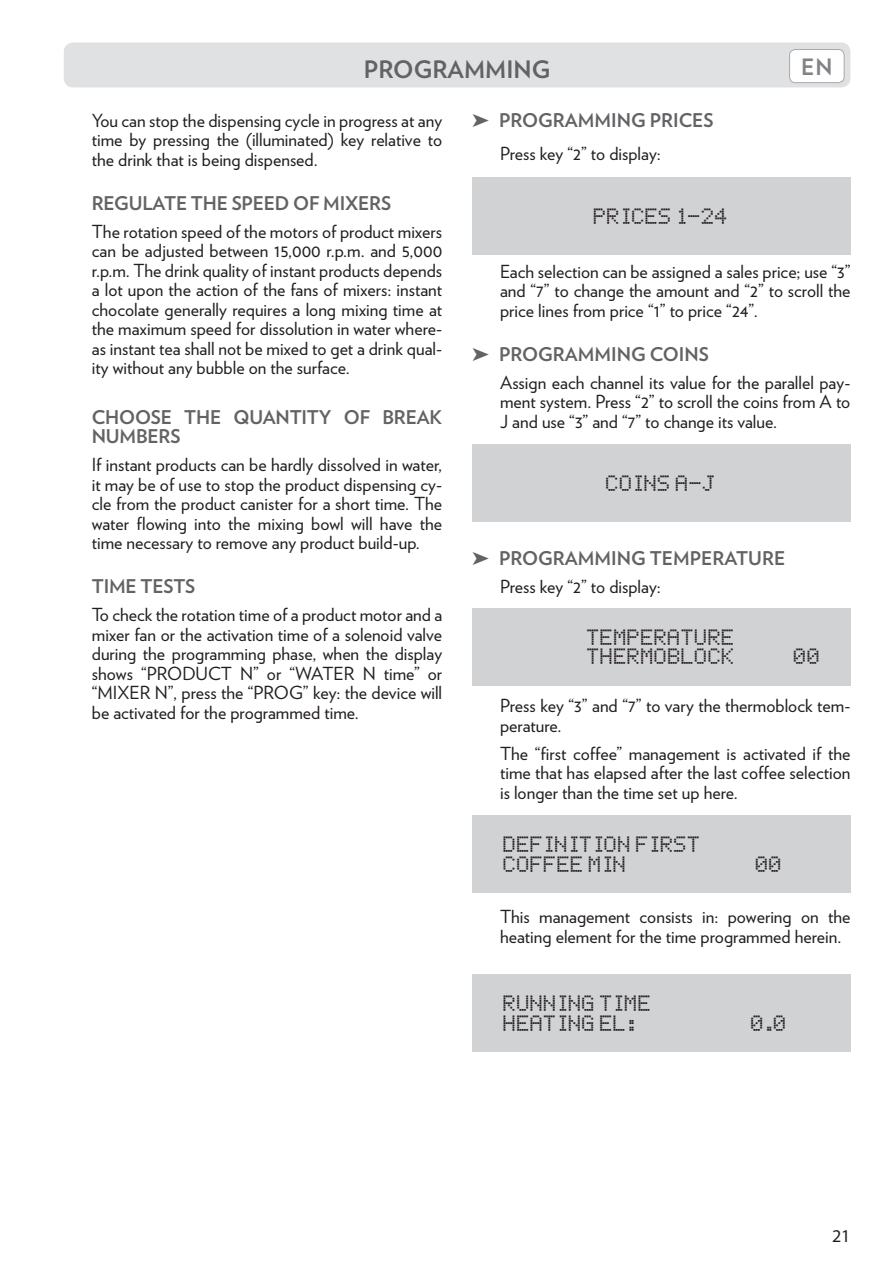
<style>
.page{position:relative;width:893px;height:1263px;background:#fff}
.page>*{position:absolute;margin:0;border:0;box-sizing:border-box;transform-origin:0 0}
.t1{font:700 24px "Verlag";color:#636366}
.t2{font:700 22.5px "Verlag";color:#808285}
.t3{font:700 18.9px/19.5px "Verlag";letter-spacing:-.01em;color:#636366}
.t4{font:18px/19.5px "Verlag";color:#231f20;text-align:justify}
.t5{font:18px/19.5px "Texas Instruments TI 84 series PIXELLATED";color:#231f20}
.t6{font:18px "Myriad Pro";color:#231f20}
</style>
<div class="page">
<div style="left:64px;top:43px;width:786px;height:44px;background:#e0e1e3;border-radius:9px"></div>
<div style="left:790px;top:50px;width:54px;height:33px;background:#fff;border-radius:6px"></div>
<div style="left:789px;top:49px;width:55px;height:34px;border:1px solid #a8a9ad;border-radius:6px"></div>
<div style="left:472px;top:178px;width:378px;height:77px;background:#d1d2d4"></div>
<div style="left:472px;top:444px;width:378px;height:77px;background:#d1d2d4"></div>
<div style="left:472px;top:608px;width:378px;height:77px;background:#d1d2d4"></div>
<div style="left:472px;top:815px;width:378px;height:77px;background:#d1d2d4"></div>
<div style="left:472px;top:974px;width:378px;height:77px;background:#d1d2d4"></div>
<h1 class="t1" style="left:364px;top:51px;width:188px">PROGRAMMING</h1>
<p class="t2" style="left:801px;top:49px;width:33px">EN</p>
<p class="t4" style="left:92px;top:110px;width:352px">You can stop the dispensing cycle in progress at any time by pressing the (illuminated) key relative to the drink that is being dispensed.</p>
<p class="t3" style="left:92px;top:192px;width:301px">REGULATE THE SPEED OF MIXERS</p>
<p class="t4" style="left:92px;top:221px;width:352px">The rotation speed of the motors of product mixers can be adjusted between 15,000 r.p.m. and 5,000 r.p.m. The drink quality of instant products depends a lot upon the action of the fans of mixers: instant chocolate generally requires a long mixing time at the maximum speed for dissolution in water where&shy;as instant tea shall not be mixed to get a drink qual&shy;ity without any bubble on the surface.</p>
<p class="t3" style="left:92px;top:406px;width:352px">CHOOSE THE QUANTITY OF BREAK<br>NUMBERS</p>
<p class="t4" style="left:92px;top:454px;width:352px">If instant products can be hardly dissolved in water, it may be of use to stop the product dispensing cy&shy;cle from the product canister for a short time. The water flowing into the mixing bowl will have the time necessary to remove any product build-up.</p>
<p class="t3" style="left:92px;top:576px;width:105px">TIME TESTS</p>
<p class="t4" style="left:92px;top:604px;width:352px">To check the rotation time of a product motor and a mixer fan or the activation time of a solenoid valve during the programming phase, when the display shows “PRODUCT N” or “WATER N time” or “MIXER N”, press the “PROG” key: the device will be activated for the programmed time.</p>
<p class="t3" style="left:472px;top:110px;width:243px">➤ PROGRAMMING PRICES</p>
<p class="t4" style="left:500px;top:142px;width:162px">Press key “2” to display:</p>
<p class="t5" style="left:594px;top:208px;width:136px">PRICES 1-24</p>
<p class="t4" style="left:500px;top:260px;width:352px">Each selection can be assigned a sales price; use “3” and “7” to change the amount and “2” to scroll the price lines from price “1” to price “24”.</p>
<p class="t3" style="left:472px;top:343px;width:238px">➤ PROGRAMMING COINS</p>
<p class="t4" style="left:500px;top:372px;width:352px">Assign each channel its value for the parallel pay&shy;ment system. Press “2” to scroll the coins from A to J and use “3” and “7” to change its value.</p>
<p class="t5" style="left:606px;top:475px;width:112px">COINS A-J</p>
<p class="t3" style="left:472px;top:548px;width:315px">➤ PROGRAMMING TEMPERATURE</p>
<p class="t4" style="left:500px;top:576px;width:162px">Press key “2” to display:</p>
<p class="t5" style="left:587px;top:629px;width:150px">TEMPERATURE<br>THERMOBLOCK</p>
<p class="t5" style="left:794px;top:648px;width:28px">00</p>
<p class="t4" style="left:500px;top:695px;width:352px">Press key “3” and “7” to vary the thermoblock tem&shy;perature.</p>
<p class="t4" style="left:500px;top:742px;width:352px">The “first coffee” management is activated if the time that has elapsed after the last coffee selection is longer than the time set up here.</p>
<p class="t5" style="left:503px;top:836px;width:199px">DEFINITION FIRST<br>COFFEE MIN</p>
<p class="t5" style="left:756px;top:856px;width:28px">00</p>
<p class="t4" style="left:500px;top:906px;width:352px">This management consists in: powering on the heating element for the time programmed herein.</p>
<p class="t5" style="left:503px;top:995px;width:150px">RUNNING TIME<br>HEATING EL:</p>
<p class="t5" style="left:751px;top:1015px;width:37px">0.0</p>
<p class="t6" style="left:832px;top:1225px;width:20px">21</p>
</div>
